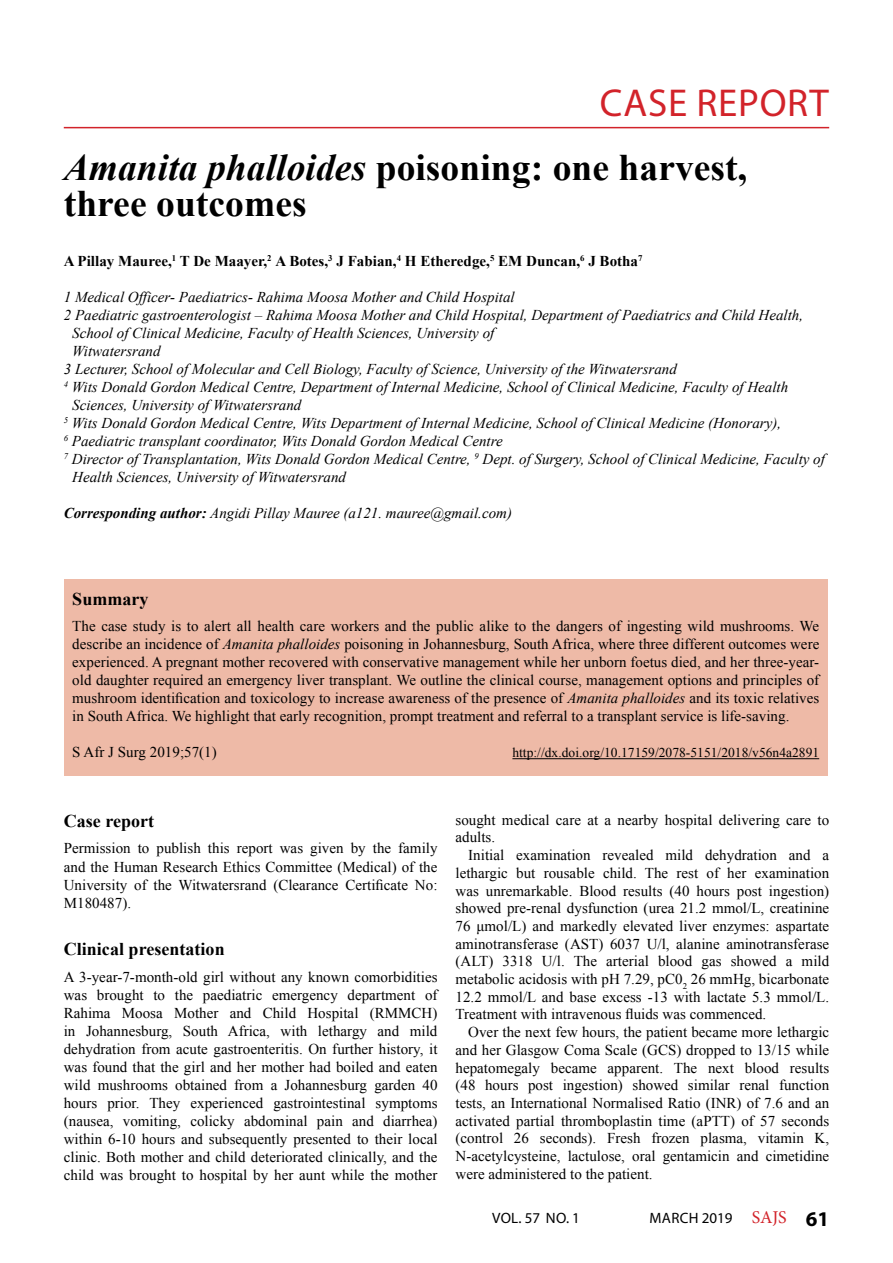
<style>
.page{position:relative;width:893px;height:1263px;background:#fff}
.page>*{position:absolute;margin:0;border:0;box-sizing:border-box;transform-origin:0 0}
.t1{font:39px "Myriad Pro";letter-spacing:.02em;color:#d2232a}
.t2{font:700 37.5px/36px "Times New Roman";color:#000}
.t3{font:700 18px "Times New Roman";color:#000}
.t4{font:15px/17.7px "Times New Roman";color:#000;text-align:justify}
.t5{font:italic 15px "Times New Roman";color:#000}
.t6{font:700 15px "Times New Roman";color:#000}
.t7{font:15px "Myriad Pro";letter-spacing:.02em;color:#000}
.t8{font:13.5px "Times New Roman";color:#000}
.s1{font-style:italic}
.s2{font-weight:700}
.s3{font-family:"Minion Pro";font-size:18px;color:#d2232a}
.s4{font-weight:700;font-size:21px}
</style>
<div class="page">
<hr style="left:64px;top:127px;width:765px;height:1px;background:#d2232a">
<div style="left:64px;top:580px;width:764px;height:196px;background:#eebaa7"></div>
<hr style="left:512px;top:758px;width:307px;height:1px;background:#000">
<h1 class="t1" style="left:600px;top:78px;width:230px">CASE REPORT</h1>
<h2 class="t2" style="left:64px;top:149px;width:685px"><span class="s1">Amanita phalloides</span> poisoning: one harvest, three outcomes</h2>
<p class="t6" style="left:64px;top:251px;width:580px">A Pillay Mauree,<sup>1</sup> T De Maayer,<sup>2</sup> A Botes,<sup>3</sup> J Fabian,<sup>4</sup> H Etheredge,<sup>5</sup> EM Duncan,<sup>6</sup> J Botha<sup>7</sup></p>
<p class="t5" style="left:64px;top:287px;width:452px">1 Medical Officer- Paediatrics- Rahima Moosa Mother and Child Hospital</p>
<p class="t5" style="left:64px;top:305px;width:741px">2 Paediatric gastroenterologist – Rahima Moosa Mother and Child Hospital, Department of Paediatrics and Child Health,</p>
<p class="t5" style="left:72px;top:323px;width:424px">School of Clinical Medicine, Faculty of Health Sciences, University of</p>
<p class="t5" style="left:72px;top:341px;width:90px">Witwatersrand</p>
<p class="t5" style="left:64px;top:359px;width:615px">3 Lecturer, School of Molecular and Cell Biology, Faculty of Science, University of the Witwatersrand</p>
<p class="t5" style="left:64px;top:377px;width:726px"><sup>4</sup> Wits Donald Gordon Medical Centre, Department of Internal Medicine, School of Clinical Medicine, Faculty of Health</p>
<p class="t5" style="left:72px;top:395px;width:231px">Sciences, University of Witwatersrand</p>
<p class="t5" style="left:64px;top:413px;width:719px"><sup>5</sup> Wits Donald Gordon Medical Centre, Wits Department of Internal Medicine, School of Clinical Medicine (Honorary),</p>
<p class="t5" style="left:64px;top:431px;width:440px"><sup>6</sup> Paediatric transplant coordinator, Wits Donald Gordon Medical Centre</p>
<p class="t5" style="left:64px;top:449px;width:763px"><sup>7</sup> Director of Transplantation, Wits Donald Gordon Medical Centre, <sup>9</sup> Dept. of Surgery, School of Clinical Medicine, Faculty of</p>
<p class="t5" style="left:72px;top:467px;width:275px">Health Sciences, University of Witwatersrand</p>
<p class="t5" style="left:64px;top:503px;width:450px"><span class="s2">Corresponding author:</span> Angidi Pillay Mauree (a121. mauree@gmail.com)</p>
<p class="t3" style="left:72px;top:586px;width:78px">Summary</p>
<p class="t4" style="left:72px;top:617px;width:748px">The case study is to alert all health care workers and the public alike to the dangers of ingesting wild mushrooms. We describe an incidence of <span class="s1">Amanita phalloides</span> poisoning in Johannesburg, South Africa, where three different outcomes were experienced. A pregnant mother recovered with conservative management while her unborn foetus died, and her three-year&shy;old daughter required an emergency liver transplant. We outline the clinical course, management options and principles of mushroom identification and toxicology to increase awareness of the presence of <span class="s1">Amanita phalloides</span> and its toxic relatives in South Africa. We highlight that early recognition, prompt treatment and referral to a transplant service is life-saving.</p>
<p class="t4" style="left:72px;top:743px;width:146px">S Afr J Surg 2019;57(1)</p>
<p class="t8" style="left:512px;top:744px;width:308px">http://dx.doi.org/10.17159/2078-5151/2018/v56n4a2891</p>
<p class="t3" style="left:64px;top:808px;width:92px">Case report</p>
<p class="t4" style="left:64px;top:839px;width:375px;line-height:18.3px">Permission to publish this report was given by the family and the Human Research Ethics Committee (Medical) of the University of the Witwatersrand (Clearance Certificate No:<br>M180487).</p>
<p class="t3" style="left:64px;top:937px;width:162px">Clinical presentation</p>
<p class="t4" style="left:64px;top:967px;width:375px">A 3-year-7-month-old girl without any known comorbidities was brought to the paediatric emergency department of Rahima Moosa Mother and Child Hospital (RMMCH) in Johannesburg, South Africa, with lethargy and mild dehydration from acute gastroenteritis. On further history, it was found that the girl and her mother had boiled and eaten wild mushrooms obtained from a Johannesburg garden 40 hours prior. They experienced gastrointestinal symptoms (nausea, vomiting, colicky abdominal pain and diarrhea) within 6-10 hours and subsequently presented to their local clinic. Both mother and child deteriorated clinically, and the child was brought to hospital by her aunt while the mother</p>
<p class="t4" style="left:455px;top:811px;width:375px">sought medical care at a nearby hospital delivering care to adults.</p>
<p class="t4" style="left:455px;top:846px;width:375px;text-indent:13px">Initial examination revealed mild dehydration and a lethargic but rousable child. The rest of her examination was unremarkable. Blood results (40 hours post ingestion) showed pre-renal dysfunction (urea 21.2 mmol/L, creatinine 76 μmol/L) and markedly elevated liver enzymes: aspartate aminotransferase (AST) 6037 U/l, alanine aminotransferase (ALT) 3318 U/l. The arterial blood gas showed a mild metabolic acidosis with pH 7.29, pC0<sub>2</sub> 26 mmHg, bicarbonate 12.2 mmol/L and base excess -13 with lactate 5.3 mmol/L.<br>Treatment with intravenous fluids was commenced.</p>
<p class="t4" style="left:455px;top:1023px;width:375px;text-indent:13px">Over the next few hours, the patient became more lethargic and her Glasgow Coma Scale (GCS) dropped to 13/15 while hepatomegaly became apparent. The next blood results (48 hours post ingestion) showed similar renal function tests, an International Normalised Ratio (INR) of 7.6 and an activated partial thromboplastin time (aPTT) of 57 seconds (control 26 seconds). Fresh frozen plasma, vitamin K, N-acetylcysteine, lactulose, oral gentamicin and cimetidine were administered to the patient.</p>
<p class="t7" style="left:492px;top:1208px;width:89px">VOL. 57 NO. 1</p>
<p class="t7" style="left:650px;top:1208px;width:181px">MARCH 2019 <span class="s3">SAJS</span> <span class="s4">61</span></p>
</div>
